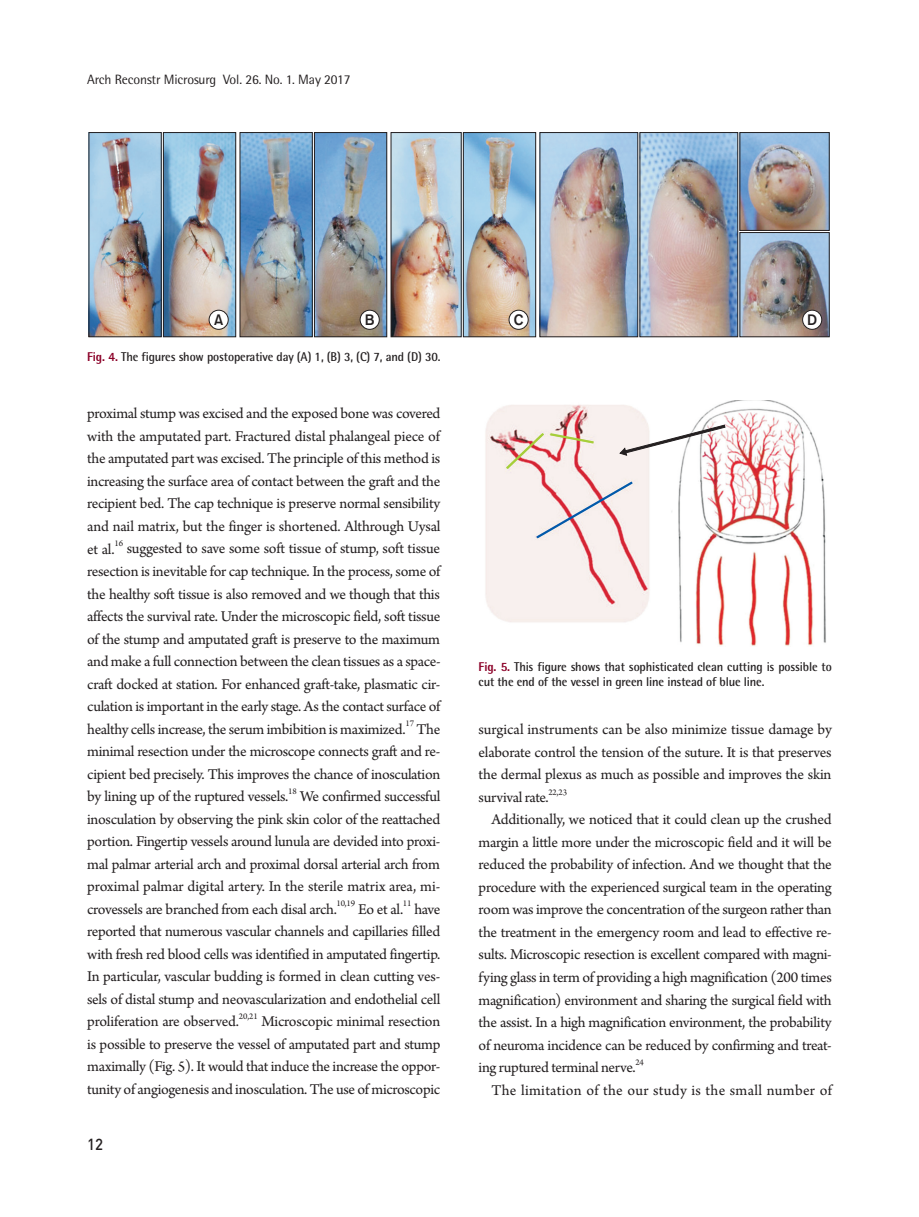
<style>
.page{position:relative;width:919px;height:1217px;background:#fff}
.page>*{position:absolute;margin:0;border:0;box-sizing:border-box;transform-origin:0 0}
.t1{font:15.75px/22.5px "Arno Pro";letter-spacing:-.02em;color:#231f20;text-align:justify}
.t2{font:15.75px "Arno Pro";letter-spacing:.02em;color:#231f20}
.t3{font:15.75px "Dinmed";color:#231f20;scale:.95 1}
.t4{font:15px "Gothic 725 BT Bold A";color:#231f20}
.t5{font:13.5px "Rotis Semi Sans Std";letter-spacing:-.01em;color:#231f20}
.t6{font:700 12.75px/15px "Rotis Semi Sans Std";letter-spacing:-.01em;color:#231f20;scale:.95 1}
.t7{font:9.15px "Arno Pro";letter-spacing:-.02em;color:#231f20}
.s1{font-weight:800;color:#8b0128}
</style>
<div class="page">
<img style="left:88px;top:132px;width:741px;height:205px">
<div style="left:209px;top:310px;width:19px;height:19px;background:#fff;border-radius:50%"></div>
<div style="left:209px;top:310px;width:19px;height:19px;border:1px solid #231f20;border-radius:50%"></div>
<div style="left:360px;top:310px;width:19px;height:19px;background:#fff;border-radius:50%"></div>
<div style="left:360px;top:310px;width:19px;height:19px;border:1px solid #231f20;border-radius:50%"></div>
<div style="left:509px;top:310px;width:19px;height:19px;background:#fff;border-radius:50%"></div>
<div style="left:508px;top:310px;width:20px;height:19px;border:1px solid #231f20;border-radius:50%"></div>
<div style="left:802px;top:310px;width:19px;height:19px;background:#fff;border-radius:50%"></div>
<div style="left:802px;top:310px;width:20px;height:19px;border:1px solid #231f20;border-radius:50%"></div>
<img style="left:485px;top:400px;width:341px;height:246px">
<svg style="left:619px;top:424px;width:106px;height:31px"></svg>
<svg style="left:534px;top:479px;width:101px;height:61px;background:#ead7da"></svg>
<svg style="left:504px;top:430px;width:92px;height:41px;background:#e9cbc3"></svg>
<p class="t5" style="left:87px;top:72px;width:265px">Arch Reconstr Microsurg Vol. 26. No. 1. May 2017</p>
<p class="t4" style="left:214px;top:311px;width:11px">A</p>
<p class="t4" style="left:365px;top:311px;width:11px">B</p>
<p class="t4" style="left:513px;top:311px;width:11px">C</p>
<p class="t4" style="left:807px;top:311px;width:12px">D</p>
<p class="t6" style="left:87px;top:349px;width:373px"><span class="s1">Fig. 4.</span> The figures show postoperative day (A) 1, (B) 3, (C) 7, and (D) 30.</p>
<p class="t1" style="left:87px;top:403px;width:355px">proximal stump was excised and the exposed bone was covered with the amputated part. Fractured distal phalangeal piece of the amputated part was excised. The principle of this method is increasing the surface area of contact between the graft and the recipient bed. The cap technique is preserve normal sensibility and nail matrix, but the finger is shortened. Althrough Uysal et al.</p>
<p class="t7" style="left:114px;top:538px;width:10px">16</p>
<p class="t1" style="left:87px;top:538px;width:355px;text-indent:40px">suggested to save some soft tissue of stump, soft tissue resection is inevitable for cap technique. In the process, some of the healthy soft tissue is also removed and we though that this affects the survival rate. Under the microscopic field, soft tissue of the stump and amputated graft is preserve to the maximum and make a full connection between the clean tissues as a space&shy;craft docked at station. For enhanced graft-take, plasmatic cir&shy;culation is important in the early stage. As the contact surface of healthy cells increase, the serum imbibition is maximized.</p>
<p class="t7" style="left:405px;top:718px;width:10px">17</p>
<p class="t1" style="left:87px;top:718px;width:354px;text-indent:329px">The minimal resection under the microscope connects graft and re&shy;cipient bed precisely. This improves the chance of inosculation by lining up of the ruptured vessels.</p>
<p class="t7" style="left:288px;top:785px;width:10px">18</p>
<p class="t1" style="left:87px;top:785px;width:354px;text-indent:213px">We confirmed successful inosculation by observing the pink skin color of the reattached portion. Fingertip vessels around lunula are devided into proxi&shy;mal palmar arterial arch and proximal dorsal arterial arch from proximal palmar digital artery. In the sterile matrix area, mi&shy;crovessels are branched from each disal arch.</p>
<p class="t7" style="left:336px;top:898px;width:20px">10,19</p>
<p class="t1" style="left:358px;top:898px;width:47px">Eo et al.</p>
<p class="t7" style="left:403px;top:898px;width:10px">11</p>
<p class="t1" style="left:87px;top:898px;width:354px;text-indent:327px">have reported that numerous vascular channels and capillaries filled with fresh red blood cells was identified in amputated fingertip.<br>In particular, vascular budding is formed in clean cutting ves&shy;sels of distal stump and neovascularization and endothelial cell proliferation are observed.</p>
<p class="t7" style="left:239px;top:1010px;width:20px">20,21</p>
<p class="t1" style="left:87px;top:1010px;width:355px;text-indent:174px">Microscopic minimal resection is possible to preserve the vessel of amputated part and stump maximally (Fig. 5). It would that induce the increase the oppor&shy;tunity of angiogenesis and inosculation. The use of microscopic</p>
<p class="t3" style="left:87px;top:1134px;width:18px">12</p>
<p class="t6" style="left:478px;top:658px;width:373px"><span class="s1">Fig. 5.</span> This figure shows that sophisticated clean cutting is possible to cut the end of the vessel in green line instead of blue line.</p>
<p class="t1" style="left:478px;top:719px;width:355px">surgical instruments can be also minimize tissue damage by elaborate control the tension of the suture. It is that preserves the dermal plexus as much as possible and improves the skin survival rate.</p>
<p class="t7" style="left:548px;top:786px;width:20px">22,23</p>
<p class="t1" style="left:478px;top:809px;width:355px;text-indent:13px">Additionally, we noticed that it could clean up the crushed margin a little more under the microscopic field and it will be reduced the probability of infection. And we thought that the procedure with the experienced surgical team in the operating room was improve the concentration of the surgeon rather than the treatment in the emergency room and lead to effective re&shy;sults. Microscopic resection is excellent compared with magni&shy;fying glass in term of providing a high magnification (200 times magnification) environment and sharing the surgical field with the assist. In a high magnification environment, the probability of neuroma incidence can be reduced by confirming and treat&shy;ing ruptured terminal nerve.</p>
<p class="t7" style="left:635px;top:1056px;width:10px">24</p>
<p class="t2" style="left:491px;top:1080px;width:342px">The limitation of the our study is the small number of</p>
</div>
